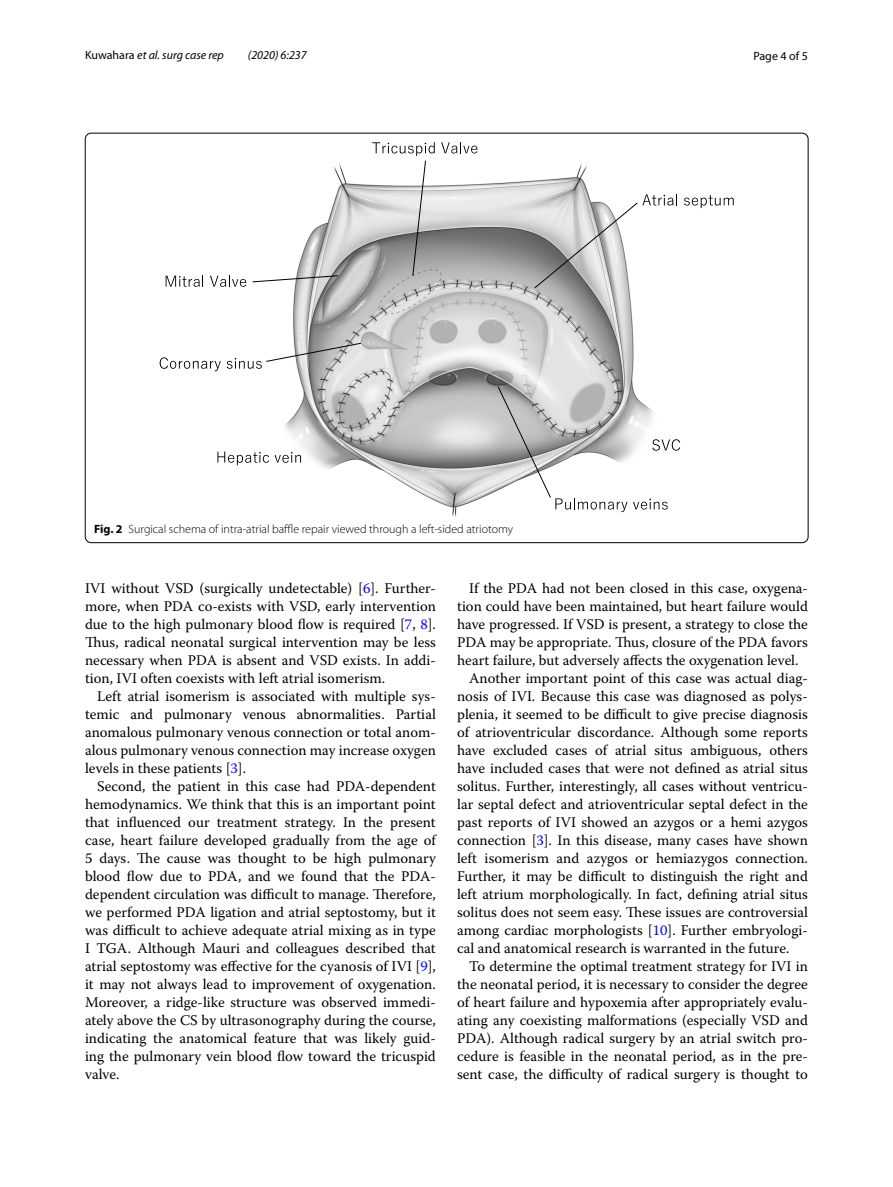
<style>
.page{position:relative;width:893px;height:1187px;background:#fff}
.page>*{position:absolute;margin:0;border:0;box-sizing:border-box;transform-origin:0 0}
.t1{font:14.7px/18px "Warnock Pro";color:#000;text-align:justify}
.t2{font:300 12px "Myriad Pro";color:#000}
.t3{font:italic 12px "Myriad Pro";color:#000}
.t4{font:12px "Myriad Pro";color:#000}
.s1{font-style:normal}
.s2{font-weight:700}
.s3{color:#00f}
</style>
<div class="page">
<img style="left:435px;top:205px;width:237px;height:312px">
<svg style="left:252px;top:160px;width:386px;height:341px"></svg>
<svg style="left:372px;top:142px;width:63px;height:14px"></svg>
<svg style="left:441px;top:142px;width:36px;height:11px"></svg>
<svg style="left:166px;top:275px;width:37px;height:12px"></svg>
<svg style="left:210px;top:275px;width:36px;height:12px"></svg>
<svg style="left:160px;top:357px;width:61px;height:14px"></svg>
<svg style="left:227px;top:358px;width:35px;height:11px"></svg>
<svg style="left:642px;top:194px;width:35px;height:11px"></svg>
<svg style="left:684px;top:195px;width:50px;height:13px"></svg>
<svg style="left:555px;top:498px;width:113px;height:14px"></svg>
<svg style="left:217px;top:451px;width:52px;height:14px"></svg>
<svg style="left:275px;top:452px;width:26px;height:11px"></svg>
<svg style="left:652px;top:439px;width:28px;height:11px"></svg>
<p class="t3" style="left:85px;top:48px;width:140px"><span class="s1">Kuwahara</span> et al. surg case rep</p>
<p class="t3" style="left:248px;top:48px;width:60px">(2020) 6:237</p>
<p class="t4" style="left:753px;top:48px;width:56px">Page 4 of 5</p>
<p class="t2" style="left:94px;top:522px;width:420px"><span class="s2">Fig. 2</span> Surgical schema of intra-atrial baffle repair viewed through a left-sided atriotomy</p>
<p class="t1" style="left:85px;top:579px;width:352px">IVI without VSD (surgically undetectable) [<span class="s3">6</span>]. Further&shy;more, when PDA co-exists with VSD, early intervention due to the high pulmonary blood flow is required [<span class="s3">7</span>, <span class="s3">8</span>].<br>Thus, radical neonatal surgical intervention may be less necessary when PDA is absent and VSD exists. In addi&shy;tion, IVI often coexists with left atrial isomerism.</p>
<p class="t1" style="left:85px;top:687px;width:352px;text-indent:12px">Left atrial isomerism is associated with multiple sys&shy;temic and pulmonary venous abnormalities. Partial anomalous pulmonary venous connection or total anom&shy;alous pulmonary venous connection may increase oxygen levels in these patients [<span class="s3">3</span>].</p>
<p class="t1" style="left:85px;top:777px;width:352px;text-indent:12px">Second, the patient in this case had PDA-dependent hemodynamics. We think that this is an important point that influenced our treatment strategy. In the present case, heart failure developed gradually from the age of 5 days. The cause was thought to be high pulmonary blood flow due to PDA, and we found that the PDA&shy;dependent circulation was difficult to manage. Therefore, we performed PDA ligation and atrial septostomy, but it was difficult to achieve adequate atrial mixing as in type I TGA. Although Mauri and colleagues described that atrial septostomy was effective for the cyanosis of IVI [<span class="s3">9</span>], it may not always lead to improvement of oxygenation.<br>Moreover, a ridge-like structure was observed immedi&shy;ately above the CS by ultrasonography during the course, indicating the anatomical feature that was likely guid&shy;ing the pulmonary vein blood flow toward the tricuspid valve.</p>
<p class="t1" style="left:469px;top:579px;width:340px">If the PDA had not been closed in this case, oxygena-</p>
<p class="t1" style="left:457px;top:597px;width:352px">tion could have been maintained, but heart failure would</p>
<p class="t1" style="left:457px;top:615px;width:352px">have progressed. If VSD is present, a strategy to close the</p>
<p class="t1" style="left:457px;top:633px;width:352px">PDA may be appropriate. Thus, closure of the PDA favors</p>
<p class="t1" style="left:457px;top:651px;width:343px">heart failure, but adversely affects the oxygenation level.</p>
<p class="t1" style="left:469px;top:669px;width:340px">Another important point of this case was actual diag-</p>
<p class="t1" style="left:457px;top:687px;width:352px">nosis of IVI. Because this case was diagnosed as polys-</p>
<p class="t1" style="left:457px;top:705px;width:352px">plenia, it seemed to be difficult to give precise diagnosis</p>
<p class="t1" style="left:457px;top:723px;width:352px">of atrioventricular discordance. Although some reports</p>
<p class="t1" style="left:457px;top:741px;width:352px">have excluded cases of atrial situs ambiguous, others</p>
<p class="t1" style="left:457px;top:759px;width:352px">have included cases that were not defined as atrial situs</p>
<p class="t1" style="left:457px;top:777px;width:352px">solitus. Further, interestingly, all cases without ventricu-</p>
<p class="t1" style="left:457px;top:795px;width:352px">lar septal defect and atrioventricular septal defect in the</p>
<p class="t1" style="left:457px;top:813px;width:352px">past reports of IVI showed an azygos or a hemi azygos</p>
<p class="t1" style="left:457px;top:831px;width:352px">connection [<span class="s3">3</span>]. In this disease, many cases have shown</p>
<p class="t1" style="left:457px;top:849px;width:352px">left isomerism and azygos or hemiazygos connection.</p>
<p class="t1" style="left:457px;top:867px;width:352px">Further, it may be difficult to distinguish the right and</p>
<p class="t1" style="left:457px;top:885px;width:352px">left atrium morphologically. In fact, defining atrial situs</p>
<p class="t1" style="left:457px;top:902px;width:352px">solitus does not seem easy. These issues are controversial</p>
<p class="t1" style="left:457px;top:920px;width:352px">among cardiac morphologists [<span class="s3">10</span>]. Further embryologi-</p>
<p class="t1" style="left:457px;top:939px;width:334px">cal and anatomical research is warranted in the future.</p>
<p class="t1" style="left:469px;top:957px;width:340px">To determine the optimal treatment strategy for IVI in</p>
<p class="t1" style="left:457px;top:975px;width:352px">the neonatal period, it is necessary to consider the degree</p>
<p class="t1" style="left:457px;top:993px;width:352px">of heart failure and hypoxemia after appropriately evalu-</p>
<p class="t1" style="left:457px;top:1011px;width:352px">ating any coexisting malformations (especially VSD and</p>
<p class="t1" style="left:457px;top:1029px;width:352px">PDA). Although radical surgery by an atrial switch pro-</p>
<p class="t1" style="left:457px;top:1047px;width:352px">cedure is feasible in the neonatal period, as in the pre-</p>
<p class="t1" style="left:457px;top:1065px;width:352px">sent case, the difficulty of radical surgery is thought to</p>
</div>
